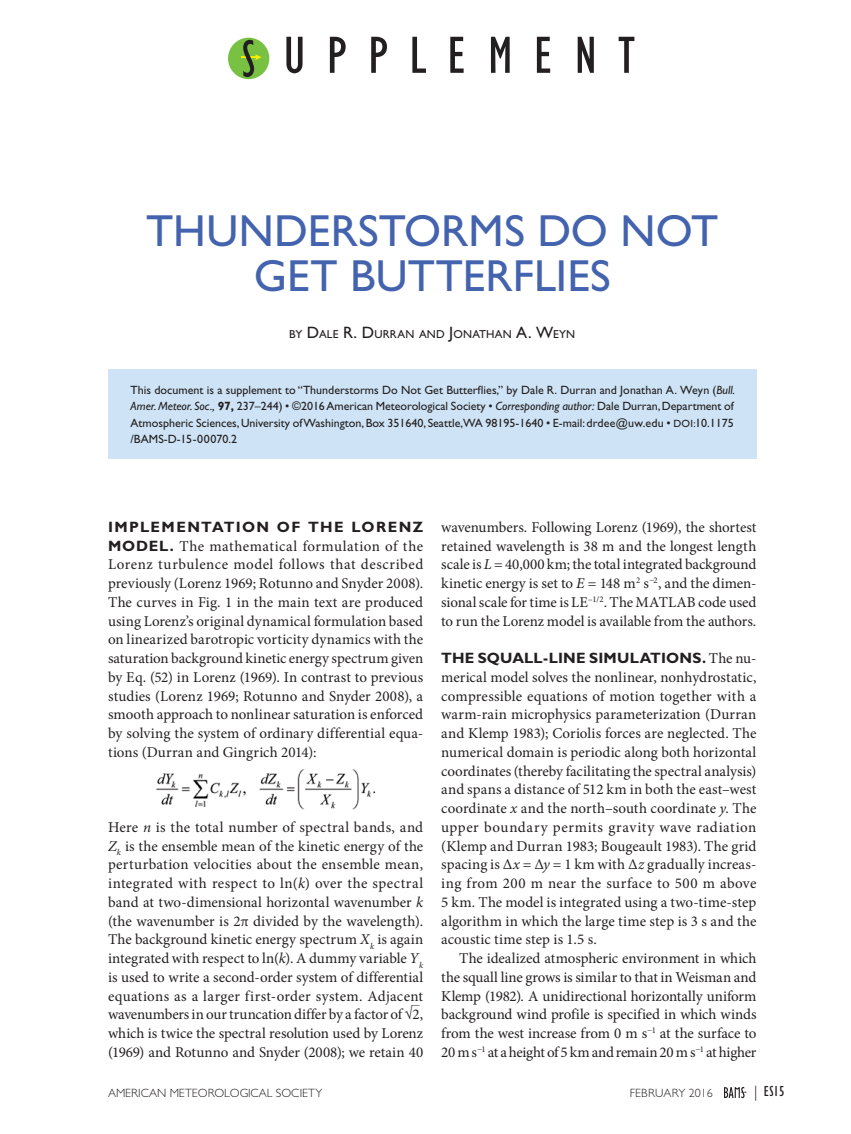
<style>
.page{position:relative;width:851px;height:1134px;background:#fff}
.page>*{position:absolute;margin:0;border:0;box-sizing:border-box;transform-origin:0 0}
.t1{font:condensed 54px "Gill Sans Std";letter-spacing:.39em;color:#231f20}
.Article_Title__Main{font:45px/45px "Gill Sans Std";letter-spacing:.005em;color:#4463ae;text-align:center}
.First_Paragraph_w_bo{font:15px/18.8px "Minion Pro";letter-spacing:.005em;color:#231f20;text-align:justify}
.Body_Text{font:15px/18.8px "Minion Pro";letter-spacing:-.01em;color:#231f20;text-align:justify}
.t2{font:condensed 15px "Gill Sans Std";color:#231f20}
.Supplement_Block_Inf{font:12px/16.5px "Gill Sans Std";color:#231f20;text-align:justify}
.t3{font:300 12px "Gill Sans Std";color:#231f20}
.Authors{font:11.55px "Gill Sans Std";letter-spacing:.015em;color:#231f20}
.Body_Text-2{font:9.3px "Minion Pro";color:#231f20;scale:1.87 1}
.s1{font-size:16.5px}
.s2{font-style:italic}
.s3{font-weight:700}
.s4{font-size:10.5px}
.s5{font-family:"Gill Sans Std";font-weight:700}
.s6{font-weight:300;font-stretch:normal}
</style>
<div class="page">
<div style="left:228px;top:38px;width:41px;height:41px;background:#78c143;border-radius:50%"></div>
<svg style="left:241px;top:40px;width:20px;height:37px"></svg>
<div style="left:108px;top:369px;width:648px;height:90px;background:#cee4f6"></div>
<img style="left:156px;top:769px;width:220px;height:41px">
<svg style="left:724px;top:1087px;width:22px;height:11px"></svg>
<h1 class="t1" style="left:283px;top:26px;width:353px">UPPLEMENT</h1>
<p class="Article_Title__Main" style="left:146px;top:209px;width:573px">THUNDERSTORMS DO NOT<br>GET BUTTERFLIES</p>
<p class="Authors" style="left:289px;top:327px;width:287px">BY <span class="s1">D</span>ALE <span class="s1">R. D</span>URRAN AND <span class="s1">J</span>ONATHAN <span class="s1">A. W</span>EYN</p>
<p class="Supplement_Block_Inf" style="left:130px;top:381px;width:606px">This document is a supplement to “Thunderstorms Do Not Get Butterflies,” by Dale R. Durran and Jonathan A. Weyn (<span class="s2">Bull.<br>Amer. Meteor. Soc.,</span> <span class="s3">97,</span> 237–244) • ©2016 American Meteorological Society • <span class="s2">Corresponding author:</span> Dale Durran, Department of Atmospheric Sciences, University of Washington, Box 351640, Seattle,WA 98195-1640 • E-mail: drdee@uw.edu • <span class="s4">DOI:</span>10.1175 /BAMS-D-15-00070.2</p>
<p class="First_Paragraph_w_bo" style="left:108px;top:518px;width:317px"><span class="s5">IMPLEMENTATION OF THE LORENZ MODEL.</span> The mathematical formulation of the Lorenz turbulence model follows that described previously (Lorenz 1969; Rotunno and Snyder 2008).<br>The curves in Fig. 1 in the main text are produced using Lorenz’s original dynamical formulation based on linearized barotropic vorticity dynamics with the saturation background kinetic energy spectrum given by Eq. (52) in Lorenz (1969). In contrast to previous studies (Lorenz 1969; Rotunno and Snyder 2008), a smooth approach to nonlinear saturation is enforced by solving the system of ordinary differential equa&shy;tions (Durran and Gingrich 2014):</p>
<p class="Body_Text" style="left:108px;top:818px;width:317px">Here <span class="s2">n</span> is the total number of spectral bands, and <span class="s2">Z</span><sub>k</sub> is the ensemble mean of the kinetic energy of the perturbation velocities about the ensemble mean, integrated with respect to ln(<span class="s2">k</span>) over the spectral band at two-dimensional horizontal wavenumber <span class="s2">k </span>(the wavenumber is 2π divided by the wavelength).<br>The background kinetic energy spectrum <span class="s2">X</span><sub>k</sub> is again integrated with respect to ln(<span class="s2">k</span>). A dummy variable <span class="s2">Y</span><sub>k </sub>is used to write a second-order system of differential equations as a larger first-order system. Adjacent wavenumbers in our truncation differ by a factor of √2,</p>
<p class="Body_Text-2" style="left:410px;top:999px;width:7px">−</p>
<p class="Body_Text" style="left:108px;top:1024px;width:316px">which is twice the spectral resolution used by Lorenz (1969) and Rotunno and Snyder (2008); we retain 40</p>
<p class="Body_Text" style="left:441px;top:518px;width:317px">wavenumbers. Following Lorenz (1969), the shortest retained wavelength is 38 m and the longest length scale is <span class="s2">L</span> = 40,000 km; the total integrated background kinetic energy is set to <span class="s2">E</span> = 148 m<sup>2</sup> s−<sup>2</sup>, and the dimen&shy;sional scale for time is LE<sup>–1/2</sup>. The MATLAB code used to run the Lorenz model is available from the authors.</p>
<p class="First_Paragraph_w_bo" style="left:441px;top:649px;width:317px"><span class="s5">THE SQUALL-LINE SIMULATIONS.</span> The nu&shy;merical model solves the nonlinear, nonhydrostatic, compressible equations of motion together with a warm-rain microphysics parameterization (Durran and Klemp 1983); Coriolis forces are neglected. The numerical domain is periodic along both horizontal coordinates (thereby facilitating the spectral analysis) and spans a distance of 512 km in both the east–west coordinate <span class="s2">x</span> and the north–south coordinate <span class="s2">y</span>. The upper boundary permits gravity wave radiation (Klemp and Durran 1983; Bougeault 1983). The grid spacing is Δ<span class="s2">x</span> = Δ<span class="s2">y</span> = 1 km with Δ<span class="s2">z</span> gradually increas&shy;ing from 200 m near the surface to 500 m above 5 km. The model is integrated using a two-time-step algorithm in which the large time step is 3 s and the acoustic time step is 1.5 s.</p>
<p class="Body_Text" style="left:441px;top:949px;width:317px;text-indent:18px">The idealized atmospheric environment in which the squall line grows is similar to that in Weisman and Klemp (1982). A unidirectional horizontally uniform background wind profile is specified in which winds from the west increase from 0 m s−<sup>1</sup> at the surface to 20 m s−<sup>1</sup> at a height of 5 km and remain 20 m s−<sup>1</sup> at higher</p>
<p class="t3" style="left:108px;top:1086px;width:216px">AMERICAN METEOROLOGICAL SOCIETY</p>
<p class="t3" style="left:629px;top:1086px;width:85px">FEBRUARY 2016</p>
<p class="t2" style="left:754px;top:1083px;width:32px"><span class="s6">|</span> ES15</p>
</div>
